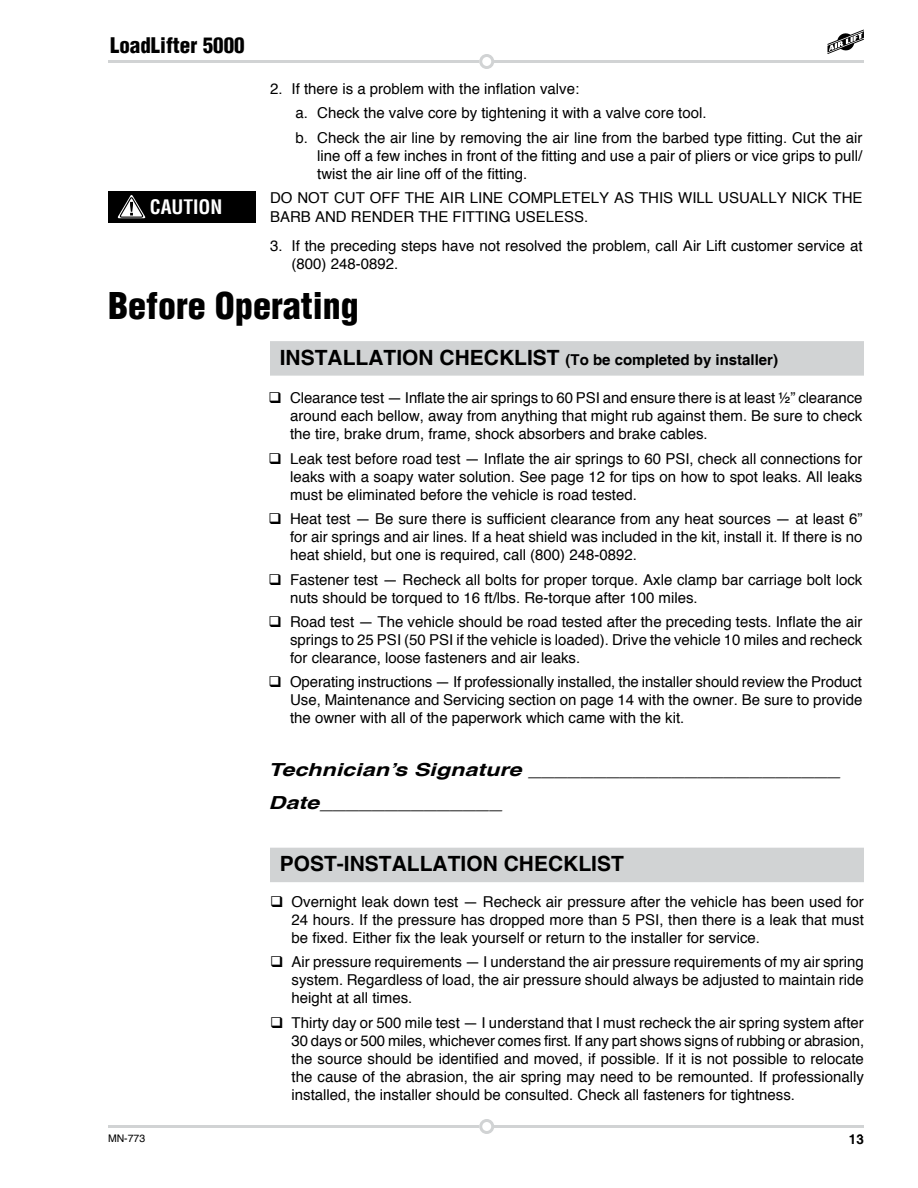
<style>
.page{position:relative;width:918px;height:1188px;background:#fff}
.page>*{position:absolute;margin:0;border:0;box-sizing:border-box;transform-origin:0 0}
.t1{font:900 condensed 36px "Helvetica";color:#000}
.t2{font:700 21px "Helvetica";color:#000}
.t3{font:900 condensed 21px "Helvetica";color:#000}
.t4{font:700 condensed 19.5px "Helvetica";color:#fff}
.t5{font:italic 700 18px/32.4px "Helvetica";color:#000;scale:1.3 1}
.t6{font:15px/18px "Helvetica";color:#000;text-align:justify}
.t7{font:700 15px "Helvetica";color:#000}
.t8{font:700 13.5px "Helvetica";color:#000}
.t9{font:10.5px "Helvetica";color:#000}
.s1{font-size:21px}
</style>
<div class="page">
<hr style="left:493px;top:1125px;width:371px;height:3px;background:#d1d3d4">
<div style="left:479px;top:1119px;width:15px;height:15px;border:3px solid #d1d3d4;border-radius:50%"></div>
<hr style="left:108px;top:1125px;width:371px;height:3px;background:#d1d3d4">
<hr style="left:493px;top:60px;width:371px;height:3px;background:#d1d3d4">
<div style="left:479px;top:54px;width:15px;height:15px;border:3px solid #d1d3d4;border-radius:50%"></div>
<hr style="left:108px;top:60px;width:371px;height:3px;background:#d1d3d4">
<svg style="left:827px;top:29px;width:37px;height:25px"></svg>
<div style="left:108px;top:191px;width:148px;height:31px;background:#000"></div>
<svg style="left:117px;top:195px;width:29px;height:24px"></svg>
<div style="left:270px;top:848px;width:594px;height:34px;background:#d1d3d4"></div>
<div style="left:270px;top:341px;width:594px;height:35px;background:#d1d3d4"></div>
<h2 class="t3" style="left:110px;top:32px;width:136px">LoadLifter 5000</h2>
<h3 class="t4" style="left:150px;top:195px;width:74px">CAUTION</h3>
<p class="t6" style="left:296px;top:76px;width:568px;line-height:24.5px;text-align:left;text-indent:-26px">2. If there is a problem with the inflation valve:<br>a. Check the valve core by tightening it with a valve core tool.<br>b. Check the air line by removing the air line from the barbed type fitting. Cut the air</p>
<p class="t6" style="left:317px;top:146px;width:547px">line off a few inches in front of the fitting and use a pair of pliers or vice grips to pull/ twist the air line off of the fitting.</p>
<p class="t6" style="left:270px;top:187px;width:594px;line-height:19.5px">DO NOT CUT OFF THE AIR LINE COMPLETELY AS THIS WILL USUALLY NICK THE<br>BARB AND RENDER THE FITTING USELESS.</p>
<p class="t6" style="left:292px;top:236px;width:572px;text-indent:-22px">3. If the preceding steps have not resolved the problem, call Air Lift customer service at (800) 248-0892.</p>
<h1 class="t1" style="left:108px;top:283px;width:252px">Before Operating</h1>
<p class="t7" style="left:280px;top:350px;width:500px"><span class="s1">INSTALLATION CHECKLIST</span> (To be completed by installer)</p>
<p class="t6" style="left:290px;top:388px;width:574px;text-indent:-22px">❑ Clearance test — Inflate the air springs to 60 PSI and ensure there is at least ½” clearance around each bellow, away from anything that might rub against them. Be sure to check the tire, brake drum, frame, shock absorbers and brake cables.</p>
<p class="t6" style="left:290px;top:449px;width:574px;text-indent:-22px">❑ Leak test before road test — Inflate the air springs to 60 PSI, check all connections for leaks with a soapy water solution. See page 12 for tips on how to spot leaks. All leaks must be eliminated before the vehicle is road tested.</p>
<p class="t6" style="left:290px;top:509px;width:574px;text-indent:-22px">❑ Heat test — Be sure there is sufficient clearance from any heat sources — at least 6” for air springs and air lines. If a heat shield was included in the kit, install it. If there is no heat shield, but one is required, call (800) 248-0892.</p>
<p class="t6" style="left:290px;top:570px;width:574px;text-indent:-22px">❑ Fastener test — Recheck all bolts for proper torque. Axle clamp bar carriage bolt lock nuts should be torqued to 16 ft/lbs. Re-torque after 100 miles.</p>
<p class="t6" style="left:290px;top:612px;width:574px;text-indent:-22px">❑ Road test — The vehicle should be road tested after the preceding tests. Inflate the air springs to 25 PSI (50 PSI if the vehicle is loaded). Drive the vehicle 10 miles and recheck for clearance, loose fasteners and air leaks.</p>
<p class="t6" style="left:290px;top:673px;width:574px;text-indent:-22px">❑ Operating instructions — If professionally installed, the installer should review the Product Use, Maintenance and Servicing section on page 14 with the owner. Be sure to provide the owner with all of the paperwork which came with the kit.</p>
<p class="t5" style="left:268px;top:753px;width:442px">Technician’s Signature ________________________<br>Date______________</p>
<h2 class="t2" style="left:280px;top:851px;width:346px">POST-INSTALLATION CHECKLIST</h2>
<p class="t6" style="left:292px;top:892px;width:574px;text-indent:-22px">❑ Overnight leak down test — Recheck air pressure after the vehicle has been used for 24 hours. If the pressure has dropped more than 5 PSI, then there is a leak that must be fixed. Either fix the leak yourself or return to the installer for service.</p>
<p class="t6" style="left:292px;top:953px;width:574px;text-indent:-22px">❑ Air pressure requirements — I understand the air pressure requirements of my air spring system. Regardless of load, the air pressure should always be adjusted to maintain ride height at all times.</p>
<p class="t6" style="left:292px;top:1013px;width:574px;text-indent:-22px">❑ Thirty day or 500 mile test — I understand that I must recheck the air spring system after 30 days or 500 miles, whichever comes first. If any part shows signs of rubbing or abrasion, the source should be identified and moved, if possible. If it is not possible to relocate the cause of the abrasion, the air spring may need to be remounted. If professionally installed, the installer should be consulted. Check all fasteners for tightness.</p>
<p class="t9" style="left:108px;top:1132px;width:39px">MN-773</p>
<p class="t8" style="left:849px;top:1131px;width:17px">13</p>
</div>
